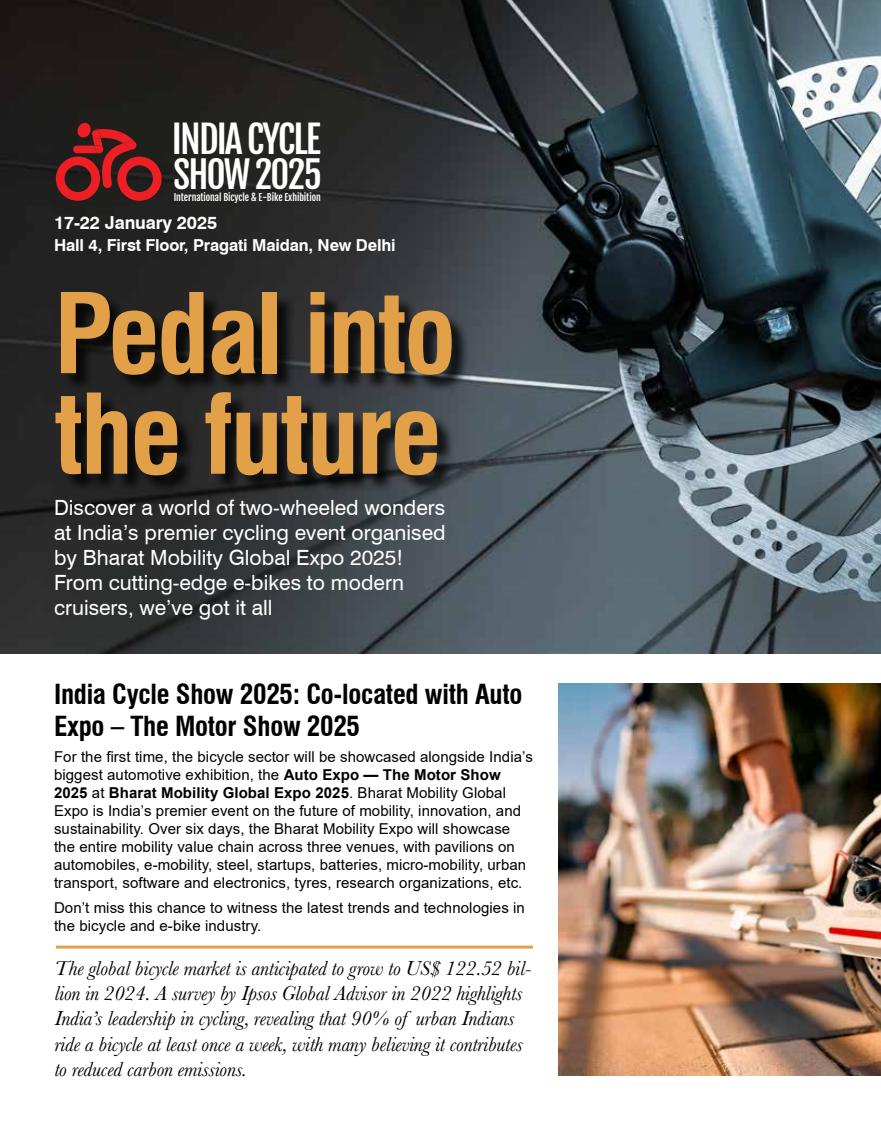
<style>
.page{position:relative;width:881px;height:1131px;background:#fff}
.page>*{position:absolute;margin:0;border:0;box-sizing:border-box;transform-origin:0 0}
.t1{font:700 condensed 108px/100.5px "Swiss 721 BT";letter-spacing:-.025em;color:#e2a049}
.t2{font:37.65px "Fjalla One";letter-spacing:-.05em;color:#fff}
.t3{font:36.9px "Fjalla One";letter-spacing:-.05em;color:#fff}
.t4{font:700 condensed 27px/32.4px "Swiss 721 BT";letter-spacing:-.01em;color:#000}
.t5{font:italic 21px/25.2px "Baskerville MT Std";letter-spacing:-.01em;color:#000}
.t6{font:21px/25.2px "Swiss 721 BT";color:#fff}
.t7{font:700 18px "Swiss 721 BT";letter-spacing:-.01em;color:#fff}
.t8{font:700 16.5px "Swiss 721 BT";letter-spacing:-.01em;color:#fff}
.t9{font:15px/18px "Arial";letter-spacing:.005em;color:#000}
.t10{font:9.6px "Fjalla One";letter-spacing:-.01em;color:#fff}
.s1{font-weight:700}
</style>
<div class="page">
<img style="left:558px;top:683px;width:322px;height:392px">
<img style="left:0;top:0;width:880px;height:653px">
<div style="left:58px;top:295px;width:412px;height:199px;background:#000;opacity:.75"></div>
<svg style="left:56px;top:123px;width:105px;height:78px;background:#6f1e1f"></svg>
<hr style="left:56px;top:946px;width:476px;height:3px;background:#e2a049">
<h2 class="t2" style="left:172px;top:116px;width:151px">INDIA CYCLE</h2>
<p class="t10" style="left:174px;top:191px;width:148px">International Bicycle &amp; E-Bike Exhibition</p>
<h3 class="t3" style="left:173px;top:152px;width:150px">SHOW 2025</h3>
<p class="t7" style="left:54px;top:210px;width:165px">17-22 January 2025</p>
<p class="t8" style="left:54px;top:234px;width:343px">Hall 4, First Floor, Pragati Maidan, New Delhi</p>
<h1 class="t1" style="left:54px;top:284px;width:403px">Pedal into the future</h1>
<h3 class="t6" style="left:54px;top:494px;width:393px">Discover a world of two-wheeled wonders at India’s premier cycling event organised by Bharat Mobility Global Expo 2025!<br>From cutting-edge e-bikes to modern cruisers, we’ve got it all</h3>
<h3 class="t4" style="left:54px;top:678px;width:469px">India Cycle Show 2025: Co-located with Auto<br>Expo – The Motor Show 2025</h3>
<p class="t9" style="left:54px;top:748px;width:480px">For the first time, the bicycle sector will be showcased alongside India’s biggest automotive exhibition, the <span class="s1">Auto Expo — The Motor Show 2025</span> at <span class="s1">Bharat Mobility Global Expo 2025</span>. Bharat Mobility Global Expo is India’s premier event on the future of mobility, innovation, and sustainability. Over six days, the Bharat Mobility Expo will showcase the entire mobility value chain across three venues, with pavilions on automobiles, e-mobility, steel, startups, batteries, micro-mobility, urban transport, software and electronics, tyres, research organizations, etc.</p>
<p class="t9" style="left:54px;top:899px;width:472px">Don’t miss this chance to witness the latest trends and technologies in the bicycle and e-bike industry.</p>
<p class="t5" style="left:54px;top:955px;width:479px">The global bicycle market is anticipated to grow to US$ 122.52 bil&shy;lion in 2024. A survey by Ipsos Global Advisor in 2022 highlights India’s leadership in cycling, revealing that 90% of urban Indians ride a bicycle at least once a week, with many believing it contributes to reduced carbon emissions.</p>
</div>
